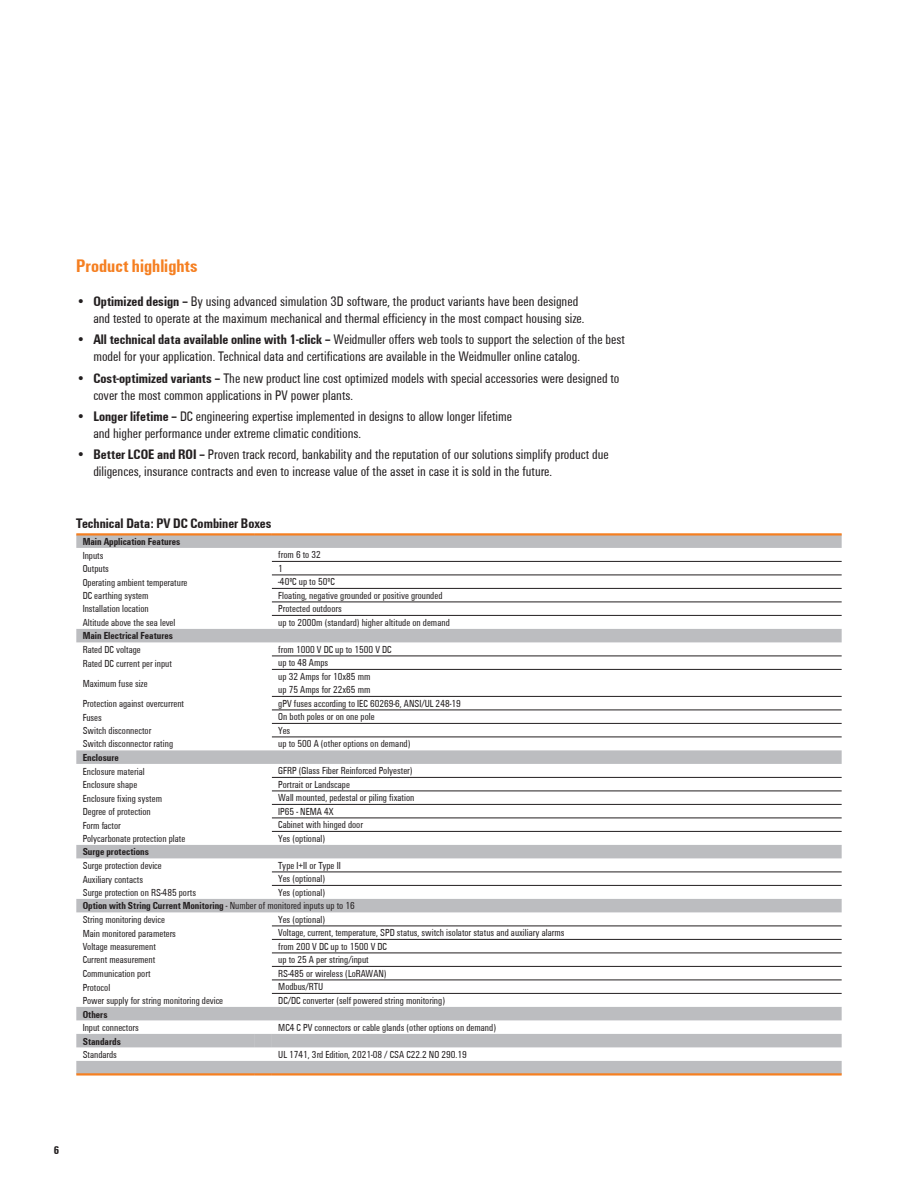
<style>
.page{position:relative;width:918px;height:1188px;background:#fff}
.page>*{position:absolute;margin:0;border:0;box-sizing:border-box;transform-origin:0 0}
.t1{font:700 18.75px "Weidmueller Condensed";color:#f57f21}
.t2{font:14.25px/17px "Weidmueller Condensed";color:#231f20}
.t3{font:700 14.25px "Weidmueller Condensed";color:#231f20}
.t4{font:700 11.7px "Weidmueller Condensed";color:#231f20}
.t5{font:10.5px/13.5px "Weidmueller Condensed";color:#231f20}
.t6{font:700 10.5px "Weidmueller Condensed";color:#231f20}
.s1{font-weight:700}
</style>
<div class="page">
<svg style="left:76px;top:536px;width:766px;height:485px"></svg>
<svg style="left:76px;top:1034px;width:766px;height:39px"></svg>
<hr style="left:272px;top:561px;width:570px;height:1px;background:#231f20">
<hr style="left:272px;top:575px;width:570px;height:1px;background:#231f20">
<hr style="left:272px;top:588px;width:570px;height:1px;background:#231f20">
<hr style="left:272px;top:602px;width:570px;height:1px;background:#231f20">
<hr style="left:272px;top:615px;width:570px;height:1px;background:#231f20">
<hr style="left:272px;top:656px;width:570px;height:1px;background:#231f20">
<hr style="left:272px;top:669px;width:570px;height:1px;background:#231f20">
<hr style="left:272px;top:696px;width:570px;height:1px;background:#231f20">
<hr style="left:272px;top:710px;width:570px;height:1px;background:#231f20">
<hr style="left:272px;top:723px;width:570px;height:1px;background:#231f20">
<hr style="left:272px;top:737px;width:570px;height:1px;background:#231f20">
<hr style="left:272px;top:777px;width:570px;height:1px;background:#231f20">
<hr style="left:272px;top:791px;width:570px;height:1px;background:#231f20">
<hr style="left:272px;top:804px;width:570px;height:1px;background:#231f20">
<hr style="left:272px;top:818px;width:570px;height:1px;background:#231f20">
<hr style="left:272px;top:831px;width:570px;height:1px;background:#231f20">
<hr style="left:272px;top:872px;width:570px;height:1px;background:#231f20">
<hr style="left:272px;top:885px;width:570px;height:1px;background:#231f20">
<hr style="left:272px;top:926px;width:570px;height:1px;background:#231f20">
<hr style="left:272px;top:939px;width:570px;height:1px;background:#231f20">
<hr style="left:272px;top:953px;width:570px;height:1px;background:#231f20">
<hr style="left:272px;top:966px;width:570px;height:1px;background:#231f20">
<hr style="left:272px;top:980px;width:570px;height:1px;background:#231f20">
<hr style="left:272px;top:993px;width:570px;height:1px;background:#231f20">
<hr style="left:76px;top:533px;width:179px;height:3px;background:#f57f21">
<hr style="left:255px;top:533px;width:17px;height:3px;background:#f57f21">
<hr style="left:272px;top:533px;width:570px;height:3px;background:#f57f21">
<hr style="left:76px;top:1073px;width:179px;height:3px;background:#f57f21">
<hr style="left:255px;top:1073px;width:17px;height:3px;background:#f57f21">
<hr style="left:272px;top:1073px;width:570px;height:3px;background:#f57f21">
<h1 class="t1" style="left:76px;top:255px;width:123px">Product highlights</h1>
<h2 class="t2" style="left:93px;top:293px;width:493px;text-indent:-17px"><span class="s1">• Optimized design –</span> By using advanced simulation 3D software, the product variants have been designed and tested to operate at the maximum mechanical and thermal efficiency in the most compact housing size.</h2>
<h2 class="t2" style="left:93px;top:331px;width:533px;text-indent:-17px"><span class="s1">• All technical data available online with 1-click –</span> Weidmuller offers web tools to support the selection of the best model for your application. Technical data and certifications are available in the Weidmuller online catalog.</h2>
<h2 class="t2" style="left:93px;top:369px;width:528px;text-indent:-17px"><span class="s1">• Cost-optimized variants –</span> The new product line cost optimized models with special accessories were designed to cover the most common applications in PV power plants.</h2>
<h2 class="t2" style="left:93px;top:408px;width:420px;text-indent:-17px"><span class="s1">• Longer lifetime –</span> DC engineering expertise implemented in designs to allow longer lifetime and higher performance under extreme climatic conditions.</h2>
<h2 class="t2" style="left:93px;top:446px;width:517px;text-indent:-17px"><span class="s1">• Better LCOE and ROI –</span> Proven track record, bankability and the reputation of our solutions simplify product due diligences, insurance contracts and even to increase value of the asset in case it is sold in the future.</h2>
<h2 class="t3" style="left:76px;top:515px;width:197px">Technical Data: PV DC Combiner Boxes</h2>
<p class="t6" style="left:83px;top:535px;width:99px">Main Application Features</p>
<p class="t5" style="left:83px;top:548px;width:22px">Inputs</p>
<p class="t5" style="left:278px;top:548px;width:44px">from 6 to 32</p>
<p class="t5" style="left:83px;top:562px;width:28px">Outputs</p>
<p class="t5" style="left:278px;top:561px;width:6px">1</p>
<p class="t5" style="left:83px;top:575px;width:106px">Operating ambient temperature</p>
<p class="t5" style="left:278px;top:575px;width:58px">-40ºC up to 50ºC</p>
<p class="t5" style="left:83px;top:588px;width:67px">DC earthing system</p>
<p class="t5" style="left:278px;top:588px;width:166px">Floating, negative grounded or positive grounded</p>
<p class="t5" style="left:83px;top:602px;width:68px">Installation location</p>
<p class="t5" style="left:278px;top:602px;width:65px">Protected outdoors</p>
<p class="t5" style="left:83px;top:615px;width:94px">Altitude above the sea level</p>
<p class="t5" style="left:278px;top:615px;width:173px">up to 2000m (standard) higher altitude on demand</p>
<p class="t6" style="left:83px;top:629px;width:92px">Main Electrical Features</p>
<p class="t5" style="left:83px;top:642px;width:60px">Rated DC voltage</p>
<p class="t5" style="left:278px;top:642px;width:115px">from 1000 V DC up to 1500 V DC</p>
<p class="t5" style="left:83px;top:656px;width:91px">Rated DC current per input</p>
<p class="t5" style="left:278px;top:656px;width:52px">up to 48 Amps</p>
<p class="t5" style="left:83px;top:677px;width:66px">Maximum fuse size</p>
<p class="t5" style="left:278px;top:669px;width:94px">up 32 Amps for 10x85 mm up 75 Amps for 22x65 mm</p>
<p class="t5" style="left:83px;top:696px;width:103px">Protection against overcurrent</p>
<p class="t5" style="left:278px;top:696px;width:184px">gPV fuses according to IEC 60269-6, ANSI/UL 248-19</p>
<p class="t5" style="left:83px;top:710px;width:21px">Fuses</p>
<p class="t5" style="left:278px;top:710px;width:98px">On both poles or on one pole</p>
<p class="t5" style="left:83px;top:723px;width:70px">Switch disconnector</p>
<p class="t5" style="left:278px;top:723px;width:14px">Yes</p>
<p class="t5" style="left:83px;top:737px;width:92px">Switch disconnector rating</p>
<p class="t5" style="left:278px;top:737px;width:134px">up to 500 A (other options on demand)</p>
<p class="t6" style="left:83px;top:752px;width:38px">Enclosure</p>
<p class="t5" style="left:83px;top:764px;width:64px">Enclosure material</p>
<p class="t5" style="left:278px;top:764px;width:136px">GFRP (Glass Fiber Reinforced Polyester)</p>
<p class="t5" style="left:83px;top:778px;width:56px">Enclosure shape</p>
<p class="t5" style="left:278px;top:777px;width:73px">Portrait or Landscape</p>
<p class="t5" style="left:83px;top:791px;width:81px">Enclosure fixing system</p>
<p class="t5" style="left:278px;top:791px;width:138px">Wall mounted, pedestal or piling fixation</p>
<p class="t5" style="left:83px;top:805px;width:70px">Degree of protection</p>
<p class="t5" style="left:278px;top:804px;width:57px">IP65 - NEMA 4X</p>
<p class="t5" style="left:83px;top:818px;width:40px">Form factor</p>
<p class="t5" style="left:278px;top:818px;width:86px">Cabinet with hinged door</p>
<p class="t5" style="left:83px;top:832px;width:104px">Polycarbonate protection plate</p>
<p class="t5" style="left:278px;top:831px;width:48px">Yes (optional)</p>
<p class="t6" style="left:83px;top:845px;width:68px">Surge protections</p>
<p class="t5" style="left:83px;top:859px;width:81px">Surge protection device</p>
<p class="t5" style="left:278px;top:858px;width:64px">Type I+II or Type II</p>
<p class="t5" style="left:83px;top:872px;width:62px">Auxiliary contacts</p>
<p class="t5" style="left:278px;top:872px;width:48px">Yes (optional)</p>
<p class="t5" style="left:83px;top:886px;width:115px">Surge protection on RS-485 ports</p>
<p class="t5" style="left:83px;top:885px;width:274px;text-indent:196px">Yes (optional)<br><span class="s1">Option with String Current Monitoring</span> - Number of monitored inputs up to 16<br>String monitoring device</p>
<p class="t5" style="left:278px;top:912px;width:48px">Yes (optional)</p>
<p class="t5" style="left:83px;top:926px;width:95px">Main monitored parameters</p>
<p class="t5" style="left:278px;top:926px;width:288px">Voltage, current, temperature, SPD status, switch isolator status and auxiliary alarms</p>
<p class="t5" style="left:83px;top:939px;width:75px">Voltage measurement</p>
<p class="t5" style="left:278px;top:939px;width:110px">from 200 V DC up to 1500 V DC</p>
<p class="t5" style="left:83px;top:953px;width:74px">Current measurement</p>
<p class="t5" style="left:278px;top:953px;width:92px">up to 25 A per string/input</p>
<p class="t5" style="left:83px;top:967px;width:70px">Communication port</p>
<p class="t5" style="left:278px;top:966px;width:110px">RS-485 or wireless (LoRAWAN)</p>
<p class="t5" style="left:83px;top:980px;width:29px">Protocol</p>
<p class="t5" style="left:278px;top:980px;width:47px">Modbus/RTU</p>
<p class="t5" style="left:83px;top:993px;width:142px">Power supply for string monitoring device</p>
<p class="t5" style="left:278px;top:993px;width:168px">DC/DC converter (self powered string monitoring)</p>
<p class="t6" style="left:83px;top:1008px;width:26px">Others</p>
<p class="t5" style="left:83px;top:1020px;width:58px">Input connectors</p>
<p class="t5" style="left:278px;top:1020px;width:219px">MC4 C PV connectors or cable glands (other options on demand)</p>
<p class="t6" style="left:83px;top:1035px;width:40px">Standards</p>
<p class="t5" style="left:83px;top:1048px;width:36px">Standards</p>
<p class="t5" style="left:278px;top:1047px;width:190px">UL 1741, 3rd Edition, 2021-08 / CSA C22.2 NO 290.19</p>
<p class="t4" style="left:54px;top:1143px;width:7px">6</p>
</div>
